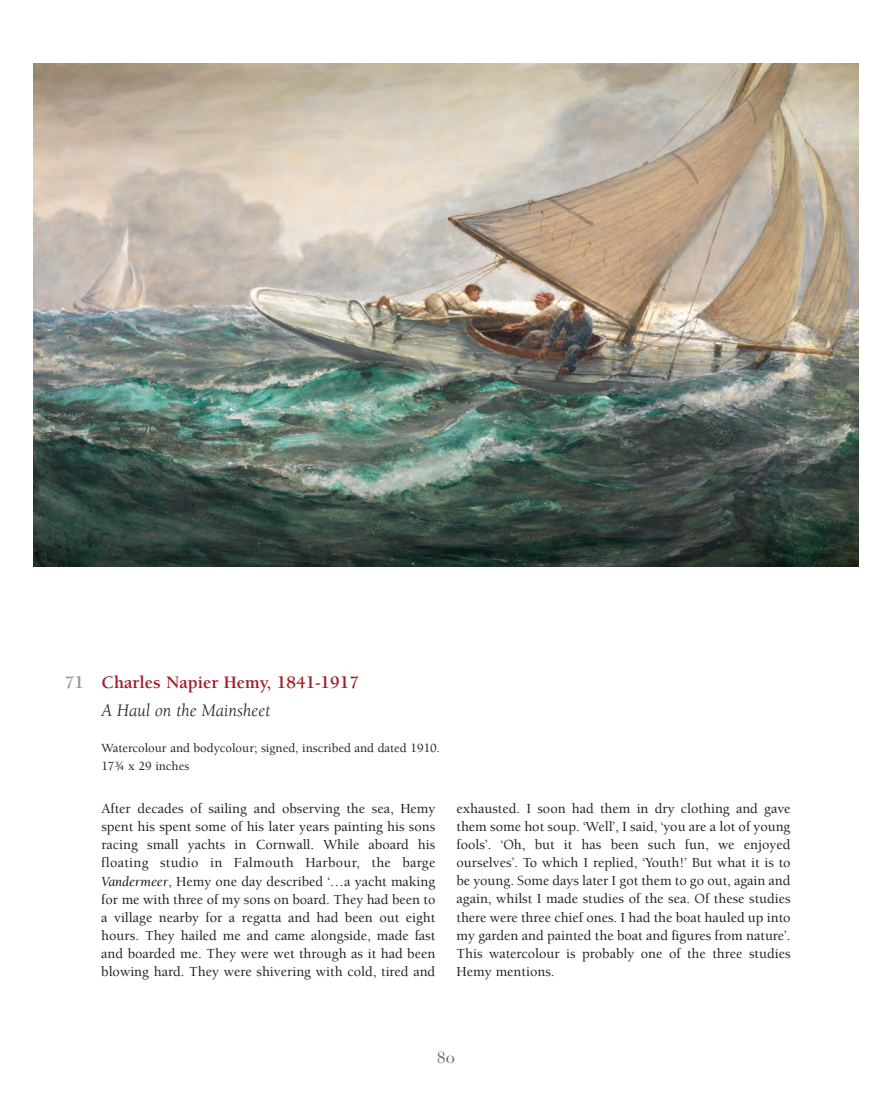
<style>
.page{position:relative;width:896px;height:1107px;background:#fff}
.page>*{position:absolute;margin:0;border:0;box-sizing:border-box;transform-origin:0 0}
.t1{font:700 18px "Berkeley";color:#a11c25}
.t2{font:italic 18px "Berkeley";color:#231f20}
.t3{font:700 18px "Berkeley";color:#939598}
.t4{font:16.5px "New Baskerville SC";color:#6c6d70}
.t5{font:500 14.25px/18px "Berkeley";color:#231f20;text-align:justify}
.t6{font:500 12.75px/18px "Berkeley";color:#231f20}
.s1{font-weight:400;font-style:italic}
</style>
<div class="page">
<img style="left:33px;top:64px;width:825px;height:502px">
<p class="t3" style="left:65px;top:675px;width:21px">71</p>
<p class="t1" style="left:101px;top:675px;width:259px">Charles Napier Hemy, 1841-1917</p>
<p class="t2" style="left:101px;top:703px;width:171px">A Haul on the Mainsheet</p>
<p class="t6" style="left:101px;top:740px;width:340px">Watercolour and bodycolour; signed, inscribed and dated 1910.<br>17¾ x 29 inches</p>
<p class="t5" style="left:101px;top:801px;width:335px">After decades of sailing and observing the sea, Hemy spent his spent some of his later years painting his sons racing small yachts in Cornwall. While aboard his floating studio in Falmouth Harbour, the barge <span class="s1">Vandermeer</span>, Hemy one day described ‘…a yacht making for me with three of my sons on board. They had been to a village nearby for a regatta and had been out eight hours. They hailed me and came alongside, made fast and boarded me. They were wet through as it had been blowing hard. They were shivering with cold, tired and</p>
<p class="t5" style="left:456px;top:801px;width:335px">exhausted. I soon had them in dry clothing and gave them some hot soup. ‘Well’, I said, ‘you are a lot of young fools’. ‘Oh, but it has been such fun, we enjoyed ourselves’. To which I replied, ‘Youth!’ But what it is to be young. Some days later I got them to go out, again and again, whilst I made studies of the sea. Of these studies there were three chief ones. I had the boat hauled up into my garden and painted the boat and figures from nature’.<br>This watercolour is probably one of the three studies Hemy mentions.</p>
<p class="t4" style="left:437px;top:1051px;width:20px">80</p>
</div>
